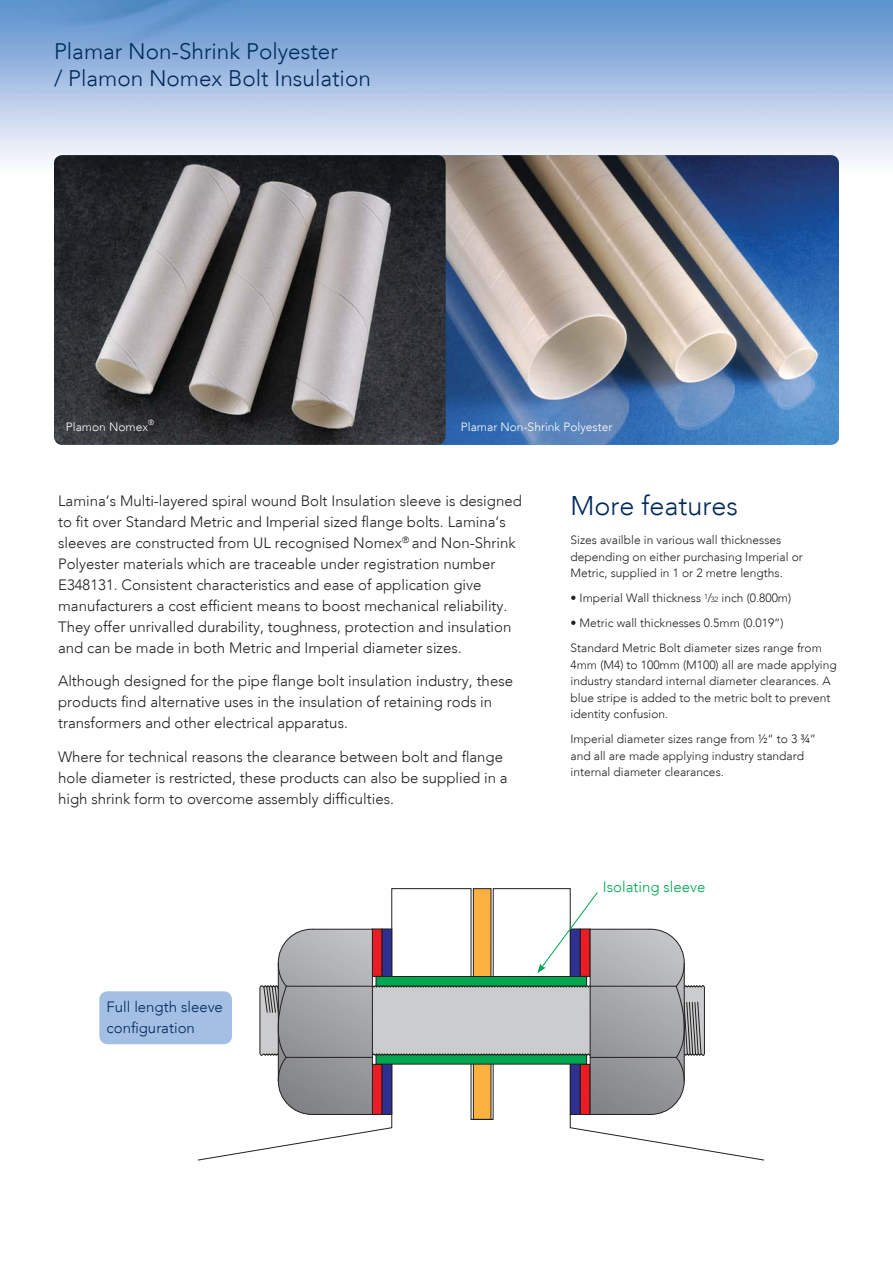
<style>
.page{position:relative;width:893px;height:1263px;background:#fff}
.page>*{position:absolute;margin:0;border:0;box-sizing:border-box;transform-origin:0 0}
.t1{font:300 27px "Avenir";color:#002a5c}
.t2{font:300 22.5px/27px "Avenir";color:#002a5c}
.t3{font:300 15px/21px "Avenir";color:#231f20}
.t4{font:300 15px/21px "Avenir";color:#002a5c}
.t5{font:300 15px "Avenir";color:#00a650}
.t6{font:300 12px/16.5px "Avenir";color:#231f20}
.t7{font:300 12px "Avenir";color:#fff}
.t8{font:300 7.5px "Avenir";color:#fff}
.s1{font-size:7.5px}
</style>
<div class="page">
<img style="left:0;top:0;width:893px;height:445px">
<div style="left:99px;top:991px;width:133px;height:53px;background:#a4bfe4;border-radius:9px"></div>
<img style="left:415px;top:155px;width:424px;height:290px;border-radius:9px">
<svg style="left:197px;top:888px;width:567px;height:273px"></svg>
<svg style="left:259px;top:891px;width:446px;height:224px"></svg>
<img style="left:54px;top:155px;width:392px;height:290px;border-radius:9px">
<h2 class="t2" style="left:54px;top:39px;width:318px">Plamar Non-Shrink Polyester<br>/ Plamon Nomex Bolt Insulation</h2>
<p class="t8" style="left:148px;top:419px;width:7px">®</p>
<p class="t7" style="left:66px;top:422px;width:84px">Plamon Nomex</p>
<p class="t7" style="left:461px;top:422px;width:153px">Plamar Non-Shrink Polyester</p>
<p class="t3" style="left:58px;top:491px;width:465px">Lamina’s Multi-layered spiral wound Bolt Insulation sleeve is designed to fit over Standard Metric and Imperial sized flange bolts. Lamina’s sleeves are constructed from UL recognised Nomex<sup>®</sup> and Non-Shrink Polyester materials which are traceable under registration number E348131. Consistent characteristics and ease of application give manufacturers a cost efficient means to boost mechanical reliability.<br>They offer unrivalled durability, toughness, protection and insulation and can be made in both Metric and Imperial diameter sizes.</p>
<p class="t3" style="left:58px;top:672px;width:456px">Although designed for the pipe flange bolt insulation industry, these products find alternative uses in the insulation of retaining rods in transformers and other electrical apparatus.</p>
<p class="t3" style="left:58px;top:747px;width:451px">Where for technical reasons the clearance between bolt and flange hole diameter is restricted, these products can also be supplied in a high shrink form to overcome assembly difficulties.</p>
<p class="t4" style="left:107px;top:997px;width:118px">Full length sleeve configuration</p>
<h1 class="t1" style="left:570px;top:494px;width:169px">More features</h1>
<p class="t6" style="left:570px;top:532px;width:234px">Sizes availble in various wall thicknesses depending on either purchasing Imperial or<br>Metric, supplied in 1 or 2 metre lengths.</p>
<p class="t6" style="left:570px;top:590px;width:222px">• Imperial Wall thickness <sup>1</sup>/<span class="s1">32</span> inch (0.800m)</p>
<p class="t6" style="left:570px;top:611px;width:253px;line-height:25px">• Metric wall thicknesses 0.5mm (0.019”)<br>Standard Metric Bolt diameter sizes range from</p>
<p class="t6" style="left:570px;top:657px;width:268px">4mm (M4) to 100mm (M100) all are made applying industry standard internal diameter clearances. A blue stripe is added to the metric bolt to prevent identity confusion.</p>
<p class="t6" style="left:570px;top:731px;width:247px">Imperial diameter sizes range from ½“ to 3 ¾” and all are made applying industry standard internal diameter clearances.</p>
<p class="t5" style="left:603px;top:881px;width:104px">Isolating sleeve</p>
</div>
